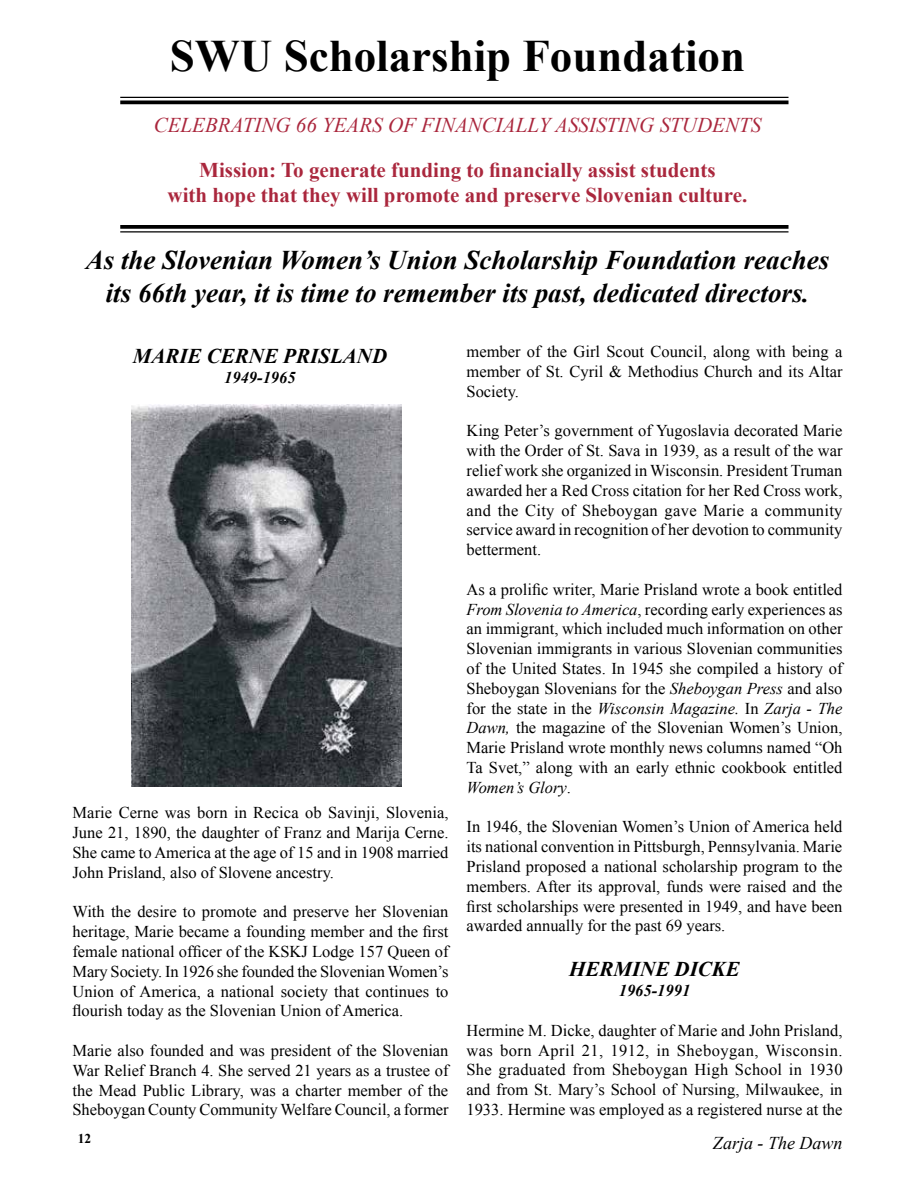
<style>
.page{position:relative;width:918px;height:1188px;background:#fff}
.page>*{position:absolute;margin:0;border:0;box-sizing:border-box;transform-origin:0 0}
.t1{font:700 45px "Times New Roman";color:#000}
.t2{font:italic 700 27px/32.4px "Times New Roman";color:#000;text-align:center}
.t3{font:700 21px/25.2px "Times New Roman";color:#aa273d;text-align:center}
.t4{font:italic 21px "Times New Roman";color:#aa273d}
.t5{font:italic 700 21px "Times New Roman";color:#000}
.t6{font:italic 18px "Times New Roman";color:#000}
.t7{font:16.5px/19.8px "Times New Roman";color:#000;text-align:justify}
.t8{font:italic 700 16.5px "Times New Roman";color:#000}
.t9{font:700 13.5px "Times New Roman";color:#000}
.s1{font-style:italic}
</style>
<div class="page">
<svg style="left:120px;top:225px;width:669px;height:4px;background:#101010"></svg>
<hr style="left:120px;top:231px;width:669px;height:2px;background:#000">
<hr style="left:120px;top:97px;width:669px;height:1px;background:#000">
<hr style="left:120px;top:101px;width:669px;height:3px;background:#000">
<img style="left:131px;top:405px;width:270px;height:381px">
<h1 class="t1" style="left:170px;top:25px;width:577px">SWU Scholarship Foundation</h1>
<p class="t4" style="left:154px;top:111px;width:609px">CELEBRATING 66 YEARS OF FINANCIALLY ASSISTING STUDENTS</p>
<p class="t3" style="left:168px;top:157px;width:581px">Mission: To generate funding to financially assist students<br>with hope that they will promote and preserve Slovenian culture.</p>
<h2 class="t2" style="left:86px;top:243px;width:745px">As the Slovenian Women’s Union Scholarship Foundation reaches its 66th year, it is time to remember its past, dedicated directors.</h2>
<p class="t5" style="left:133px;top:341px;width:256px">MARIE CERNE PRISLAND</p>
<p class="t8" style="left:224px;top:366px;width:73px">1949-1965</p>
<p class="t7" style="left:72px;top:803px;width:378px">Marie Cerne was born in Recica ob Savinji, Slovenia, June 21, 1890, the daughter of Franz and Marija Cerne.<br>She came to America at the age of 15 and in 1908 married John Prisland, also of Slovene ancestry.</p>
<p class="t7" style="left:72px;top:902px;width:378px">With the desire to promote and preserve her Slovenian heritage, Marie became a founding member and the first female national officer of the KSKJ Lodge 157 Queen of Mary Society. In 1926 she founded the Slovenian Women’s Union of America, a national society that continues to flourish today as the Slovenian Union of America.</p>
<p class="t7" style="left:72px;top:1040px;width:378px">Marie also founded and was president of the Slovenian War Relief Branch 4. She served 21 years as a trustee of the Mead Public Library, was a charter member of the Sheboygan County Community Welfare Council, a former</p>
<p class="t7" style="left:467px;top:342px;width:378px">member of the Girl Scout Council, along with being a member of St. Cyril &amp; Methodius Church and its Altar Society.</p>
<p class="t7" style="left:467px;top:421px;width:378px">King Peter’s government of Yugoslavia decorated Marie with the Order of St. Sava in 1939, as a result of the war relief work she organized in Wisconsin. President Truman awarded her a Red Cross citation for her Red Cross work, and the City of Sheboygan gave Marie a community service award in recognition of her devotion to community betterment.</p>
<p class="t7" style="left:467px;top:579px;width:378px">As a prolific writer, Marie Prisland wrote a book entitled <span class="s1">From Slovenia to America</span>, recording early experiences as an immigrant, which included much information on other Slovenian immigrants in various Slovenian communities of the United States. In 1945 she compiled a history of Sheboygan Slovenians for the <span class="s1">Sheboygan Press</span> and also for the state in the <span class="s1">Wisconsin Magazine.</span> In <span class="s1">Zarja - The Dawn,</span> the magazine of the Slovenian Women’s Union, Marie Prisland wrote monthly news columns named “Oh Ta Svet,” along with an early ethnic cookbook entitled <span class="s1">Women’s Glory</span>.</p>
<p class="t7" style="left:467px;top:817px;width:378px">In 1946, the Slovenian Women’s Union of America held its national convention in Pittsburgh, Pennsylvania. Marie Prisland proposed a national scholarship program to the members. After its approval, funds were raised and the first scholarships were presented in 1949, and have been awarded annually for the past 69 years.</p>
<p class="t5" style="left:569px;top:955px;width:172px">HERMINE DICKE</p>
<p class="t8" style="left:619px;top:979px;width:73px">1965-1991</p>
<p class="t7" style="left:466px;top:1020px;width:378px">Hermine M. Dicke, daughter of Marie and John Prisland, was born April 21, 1912, in Sheboygan, Wisconsin.<br>She graduated from Sheboygan High School in 1930 and from St. Mary’s School of Nursing, Milwaukee, in 1933. Hermine was employed as a registered nurse at the</p>
<p class="t9" style="left:78px;top:1129px;width:15px">12</p>
<p class="t6" style="left:713px;top:1130px;width:131px">Zarja - The Dawn</p>
</div>
